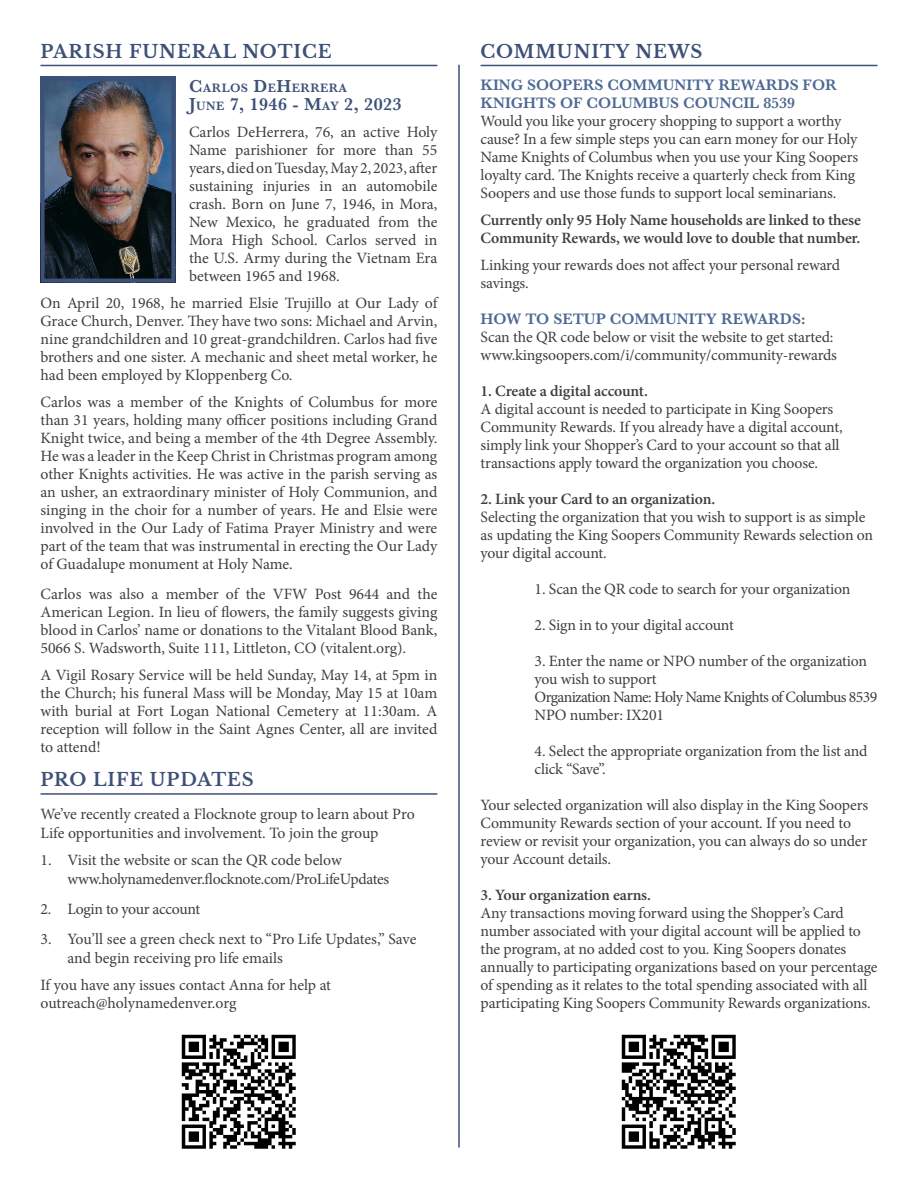
<style>
.page{position:relative;width:918px;height:1188px;background:#fff}
.page>*{position:absolute;margin:0;border:0;box-sizing:border-box;transform-origin:0 0}
.t1{font:700 18px "Libre Baskerville";letter-spacing:.05em;color:#3d5077}
.t2{font:600 18px "Baskerville";letter-spacing:.025em;color:#3d5077}
.t3{font:15.75px/18px "Minion Pro";letter-spacing:-.01em;color:#3e3e3f}
.t4{font:600 15.75px/18px "Minion Pro";letter-spacing:-.01em;color:#3e3e3f}
.t5{font:600 15.75px/18px "Baskerville";color:#4d6893}
.t6{font:600 12.6px "Baskerville";letter-spacing:.035em;color:#3d5077}
.s1{font-size:18px}
.s2{font-size:12.6px}
</style>
<div class="page">
<img style="left:45px;top:77px;width:131px;height:206px">
<div style="left:40px;top:77px;width:135px;height:206px;border:4px solid #3d5077"></div>
<hr style="left:40px;top:65px;width:397px;height:1px;background:#3d5077">
<hr style="left:481px;top:65px;width:397px;height:1px;background:#3d5077">
<img style="left:621px;top:1034px;width:115px;height:115px">
<img style="left:181px;top:1034px;width:115px;height:115px">
<hr style="left:40px;top:793px;width:397px;height:2px;background:#3d5077">
<hr style="left:458px;top:65px;width:2px;height:1083px;background:#3d5077">
<p class="t1" style="left:40px;top:40px;width:292px">PARISH FUNERAL NOTICE</p>
<p class="t1" style="left:481px;top:40px;width:223px">COMMUNITY NEWS</p>
<p class="t5" style="left:481px;top:76px;width:358px">KING SOOPERS COMMUNITY REWARDS FOR<br>KNIGHTS OF COLUMBUS COUNCIL 8539</p>
<p class="t3" style="left:481px;top:112px;width:379px">Would you like your grocery shopping to support a worthy cause? In a few simple steps you can earn money for our Holy Name Knights of Columbus when you use your King Soopers loyalty card. The Knights receive a quarterly check from King Soopers and use those funds to support local seminarians.</p>
<p class="t4" style="left:481px;top:211px;width:382px">Currently only 95 Holy Name households are linked to these<br>Community Rewards, we would love to double that number.</p>
<p class="t3" style="left:481px;top:256px;width:361px">Linking your rewards does not affect your personal reward savings.</p>
<p class="t5" style="left:481px;top:310px;width:326px">HOW TO SETUP COMMUNITY REWARDS:</p>
<p class="t3" style="left:481px;top:328px;width:354px">Scan the QR code below or visit the website to get started:</p>
<p class="t3" style="left:481px;top:346px;width:358px">www.kingsoopers.com/i/community/community-rewards</p>
<p class="t4" style="left:481px;top:382px;width:169px">1. Create a digital account.</p>
<p class="t3" style="left:481px;top:400px;width:364px">A digital account is needed to participate in King Soopers Community Rewards. If you already have a digital account, simply link your Shopper’s Card to your account so that all transactions apply toward the organization you choose.</p>
<p class="t4" style="left:481px;top:490px;width:236px">2. Link your Card to an organization.</p>
<p class="t3" style="left:481px;top:508px;width:394px">Selecting the organization that you wish to support is as simple as updating the King Soopers Community Rewards selection on your digital account.</p>
<p class="t3" style="left:535px;top:580px;width:317px">1. Scan the QR code to search for your organization</p>
<p class="t3" style="left:535px;top:616px;width:201px">2. Sign in to your digital account</p>
<p class="t3" style="left:535px;top:652px;width:344px">3. Enter the name or NPO number of the organization you wish to support<br>Organization Name: Holy Name Knights of Columbus 8539<br>NPO number: IX201</p>
<p class="t3" style="left:535px;top:742px;width:334px">4. Select the appropriate organization from the list and click “Save”.</p>
<p class="t3" style="left:481px;top:796px;width:389px">Your selected organization will also display in the King Soopers Community Rewards section of your account. If you need to review or revisit your organization, you can always do so under your Account details.</p>
<p class="t4" style="left:481px;top:886px;width:172px">3. Your organization earns.</p>
<p class="t3" style="left:481px;top:904px;width:398px">Any transactions moving forward using the Shopper’s Card number associated with your digital account will be applied to the program, at no added cost to you. King Soopers donates annually to participating organizations based on your percentage of spending as it relates to the total spending associated with all participating King Soopers Community Rewards organizations.</p>
<p class="t6" style="left:189px;top:79px;width:160px"><span class="s1">C</span>ARLOS <span class="s1">D</span>E<span class="s1">H</span>ERRERA</p>
<p class="t2" style="left:189px;top:92px;width:214px">J<span class="s2">UNE</span> 7, 1946 - M<span class="s2">AY</span> 2, 2023</p>
<p class="t3" style="left:189px;top:123px;width:250px;text-align:justify">Carlos DeHerrera, 76, an active Holy Name parishioner for more than 55 years, died on Tuesday, May 2, 2023, after sustaining injuries in an automobile crash. Born on June 7, 1946, in Mora, New Mexico, he graduated from the Mora High School. Carlos served in the U.S. Army during the Vietnam Era between 1965 and 1968.</p>
<p class="t3" style="left:40px;top:294px;width:398px;text-align:justify">On April 20, 1968, he married Elsie Trujillo at Our Lady of Grace Church, Denver. They have two sons: Michael and Arvin, nine grandchildren and 10 great-grandchildren. Carlos had five brothers and one sister. A mechanic and sheet metal worker, he had been employed by Kloppenberg Co.</p>
<p class="t3" style="left:40px;top:393px;width:398px;text-align:justify">Carlos was a member of the Knights of Columbus for more than 31 years, holding many officer positions including Grand Knight twice, and being a member of the 4th Degree Assembly.<br>He was a leader in the Keep Christ in Christmas program among other Knights activities. He was active in the parish serving as an usher, an extraordinary minister of Holy Communion, and singing in the choir for a number of years. He and Elsie were involved in the Our Lady of Fatima Prayer Ministry and were part of the team that was instrumental in erecting the Our Lady of Guadalupe monument at Holy Name.</p>
<p class="t3" style="left:40px;top:585px;width:398px;text-align:justify">Carlos was also a member of the VFW Post 9644 and the American Legion. In lieu of flowers, the family suggests giving blood in Carlos’ name or donations to the Vitalant Blood Bank, 5066 S. Wadsworth, Suite 111, Littleton, CO (vitalent.org).</p>
<p class="t3" style="left:40px;top:666px;width:398px;text-align:justify">A Vigil Rosary Service will be held Sunday, May 14, at 5pm in the Church; his funeral Mass will be Monday, May 15 at 10am with burial at Fort Logan National Cemetery at 11:30am. A reception will follow in the Saint Agnes Center, all are invited to attend!</p>
<p class="t1" style="left:40px;top:769px;width:215px">PRO LIFE UPDATES</p>
<p class="t3" style="left:40px;top:805px;width:376px;line-height:18.9px">We’ve recently created a Flocknote group to learn about Pro<br>Life opportunities and involvement. To join the group</p>
<p class="t3" style="left:68px;top:851px;width:323px;line-height:18.9px;text-indent:-27px">1. Visit the website or scan the QR code below www.holynamedenver.flocknote.com/ProLifeUpdates</p>
<p class="t3" style="left:40px;top:900px;width:161px">2. Login to your account</p>
<p class="t3" style="left:68px;top:930px;width:350px;line-height:18.9px;text-indent:-27px">3. You’ll see a green check next to “Pro Life Updates,” Save and begin receiving pro life emails</p>
<p class="t3" style="left:40px;top:976px;width:292px">If you have any issues contact Anna for help at</p>
<p class="t3" style="left:40px;top:994px;width:197px">outreach@holynamedenver.org</p>
</div>
